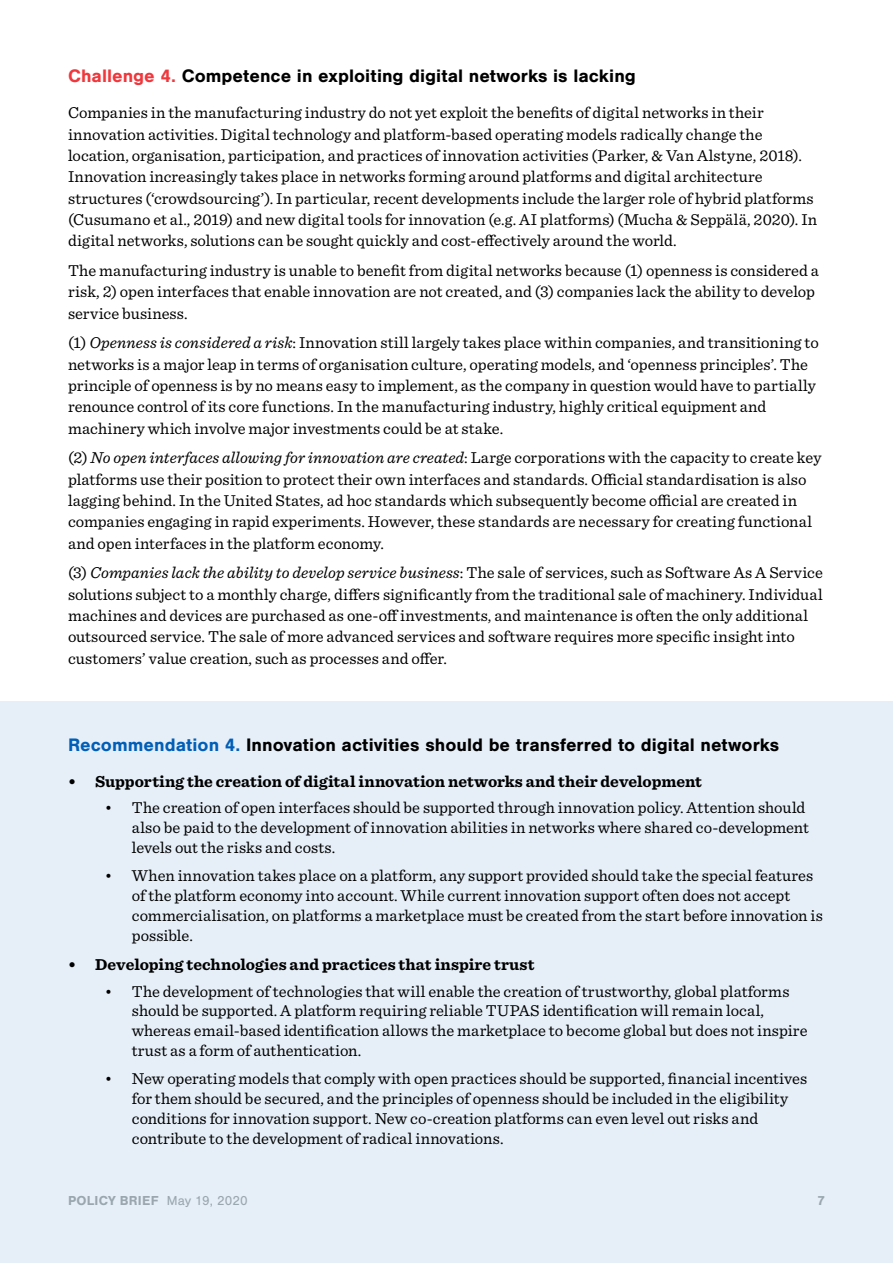
<style>
.page{position:relative;width:893px;height:1263px;background:#fff}
.page>*{position:absolute;margin:0;border:0;box-sizing:border-box;transform-origin:0 0}
.t1{font:700 18.75px "Nimbus San";color:#000}
.t2{font:16.5px/21.3px "Sentinel";color:#000}
.t3{font:700 16.5px "Sentinel";color:#000}
.t4{font:700 13.5px "Nimbus San";letter-spacing:.02em;color:#abafae}
.s1{color:#ef373c}
.s2{font-style:italic}
.s3{color:#005eb8}
.s4{font-weight:400}
</style>
<div class="page">
<div style="left:0;top:701px;width:893px;height:562px;background:#e6eff8"></div>
<p class="t1" style="left:68px;top:65px;width:569px"><span class="s1">Challenge 4.</span> Competence in exploiting digital networks is lacking</p>
<p class="t2" style="left:68px;top:101px;width:751px">Companies in the manufacturing industry do not yet exploit the benefits of digital networks in their innovation activities. Digital technology and platform-based operating models radically change the location, organisation, participation, and practices of innovation activities (Parker, &amp; Van Alstyne, 2018).<br>Innovation increasingly takes place in networks forming around platforms and digital architecture structures (‘crowdsourcing’). In particular, recent developments include the larger role of hybrid platforms (Cusumano et al., 2019) and new digital tools for innovation (e.g. AI platforms) (Mucha &amp; Seppälä, 2020). In digital networks, solutions can be sought quickly and cost-effectively around the world.</p>
<p class="t2" style="left:68px;top:259px;width:752px">The manufacturing industry is unable to benefit from digital networks because (1) openness is considered a risk, 2) open interfaces that enable innovation are not created, and (3) companies lack the ability to develop service business.</p>
<p class="t2" style="left:68px;top:331px;width:752px">(1) <span class="s2">Openness is considered a risk</span>: Innovation still largely takes place within companies, and transitioning to networks is a major leap in terms of organisation culture, operating models, and ‘openness principles’. The principle of openness is by no means easy to implement, as the company in question would have to partially renounce control of its core functions. In the manufacturing industry, highly critical equipment and machinery which involve major investments could be at stake.</p>
<p class="t2" style="left:68px;top:446px;width:755px">(2) <span class="s2">No open interfaces allowing for innovation are created</span>: Large corporations with the capacity to create key platforms use their position to protect their own interfaces and standards. Official standardisation is also lagging behind. In the United States, ad hoc standards which subsequently become official are created in companies engaging in rapid experiments. However, these standards are necessary for creating functional and open interfaces in the platform economy.</p>
<p class="t2" style="left:68px;top:561px;width:756px">(3) <span class="s2">Companies lack the ability to develop service business</span>: The sale of services, such as Software As A Service solutions subject to a monthly charge, differs significantly from the traditional sale of machinery. Individual machines and devices are purchased as one-off investments, and maintenance is often the only additional outsourced service. The sale of more advanced services and software requires more specific insight into customers’ value creation, such as processes and offer.</p>
<p class="t1" style="left:68px;top:734px;width:713px"><span class="s3">Recommendation 4.</span> Innovation activities should be transferred to digital networks</p>
<p class="t3" style="left:68px;top:768px;width:636px">• Supporting the creation of digital innovation networks and their development</p>
<p class="t2" style="left:132px;top:797px;width:679px;line-height:19.8px;text-indent:-27px">• The creation of open interfaces should be supported through innovation policy. Attention should also be paid to the development of innovation abilities in networks where shared co-development levels out the risks and costs.</p>
<p class="t2" style="left:132px;top:865px;width:692px;line-height:19.8px;text-indent:-27px">• When innovation takes place on a platform, any support provided should take the special features of the platform economy into account. While current innovation support often does not accept commercialisation, on platforms a marketplace must be created from the start before innovation is possible.</p>
<p class="t3" style="left:68px;top:952px;width:468px">• Developing technologies and practices that inspire trust</p>
<p class="t2" style="left:132px;top:980px;width:677px;line-height:19.8px;text-indent:-27px">• The development of technologies that will enable the creation of trustworthy, global platforms should be supported. A platform requiring reliable TUPAS identification will remain local, whereas email-based identification allows the marketplace to become global but does not inspire trust as a form of authentication.</p>
<p class="t2" style="left:132px;top:1068px;width:677px;line-height:19.8px;text-indent:-27px">• New operating models that comply with open practices should be supported, financial incentives for them should be secured, and the principles of openness should be included in the eligibility conditions for innovation support. New co-creation platforms can even level out risks and contribute to the development of radical innovations.</p>
<p class="t4" style="left:68px;top:1193px;width:181px">POLICY BRIEF <span class="s4">May 19, 2020</span></p>
<p class="t4" style="left:817px;top:1193px;width:9px">7</p>
</div>
